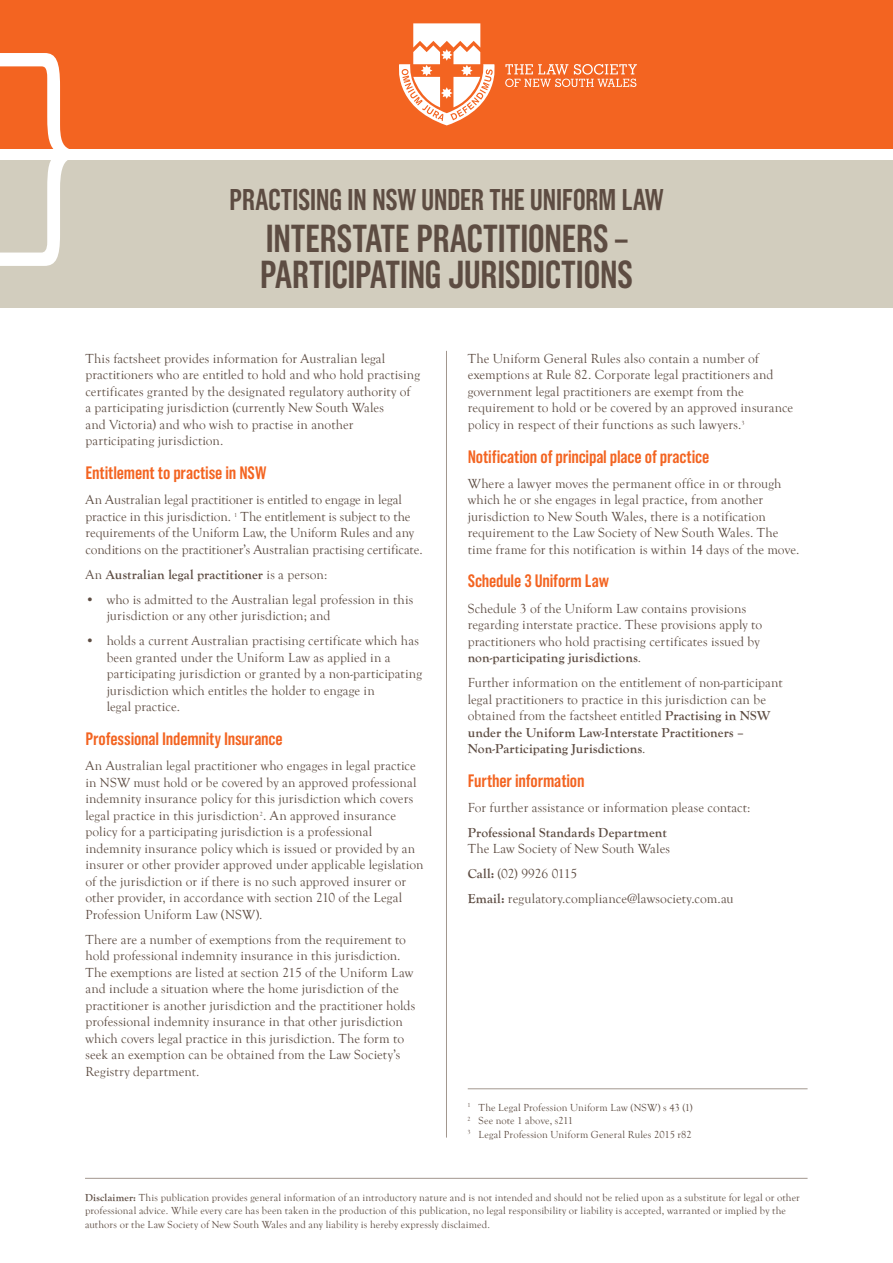
<style>
.page{position:relative;width:893px;height:1263px;background:#fff}
.page>*{position:absolute;margin:0;border:0;box-sizing:border-box;transform-origin:0 0}
.Heading{font:600 39px/36px "Grotzec Head Condensed";letter-spacing:-.02em;color:#5d4c42}
.Heading-2{font:600 30px "Grotzec Head Condensed";letter-spacing:-.02em;color:#5d4c42}
.Subheading{font:600 18px "Grotzec Head Condensed";letter-spacing:-.01em;color:#f36421}
.Copy{font:13.5px/16.5px "Goudy Old Style T";letter-spacing:.005em;color:#5d4c42}
.Bullets{font:13.5px/16.5px "Goudy Old Style T";letter-spacing:.01em;color:#5d4c42}
.Copy-2{font:700 13.5px/16.5px "Goudy Old Style T";letter-spacing:.01em;color:#5d4c42}
.Footnotes{font:10.5px/13.5px "Goudy Old Style T";letter-spacing:.015em;color:#5d4c42}
.s1{font-weight:400}
.s2{font-weight:700}
</style>
<div class="page">
<div style="left:0;top:159px;width:893px;height:149px;background:#d2cdbe"></div>
<div style="left:0;top:0;width:893px;height:149px;background:#f36421"></div>
<svg style="left:0;top:53px;width:69px;height:213px"></svg>
<svg style="left:399px;top:23px;width:238px;height:102px"></svg>
<hr style="left:85px;top:1178px;width:722px;height:1px;background:#a2978e">
<hr style="left:446px;top:351px;width:1px;height:786px;background:#a2978e">
<hr style="left:468px;top:1088px;width:339px;height:1px;background:#a2978e">
<p class="Heading-2" style="left:229px;top:182px;width:436px">PRACTISING IN NSW UNDER THE UNIFORM LAW</p>
<p class="Heading" style="left:260px;top:220px;width:375px">INTERSTATE PRACTITIONERS –<br>PARTICIPATING JURISDICTIONS</p>
<p class="Copy" style="left:85px;top:351px;width:336px">This factsheet provides information for Australian legal practitioners who are entitled to hold and who hold practising certificates granted by the designated regulatory authority of<br>a participating jurisdiction (currently New South Wales<br>and Victoria) and who wish to practise in another participating jurisdiction.</p>
<p class="Subheading" style="left:85px;top:463px;width:182px">Entitlement to practise in NSW</p>
<p class="Copy" style="left:85px;top:492px;width:339px">An Australian legal practitioner is entitled to engage in legal practice in this jurisdiction. <sup>1</sup> The entitlement is subject to the requirements of the Uniform Law, the Uniform Rules and any conditions on the practitioner’s Australian practising certificate.</p>
<p class="Copy-2" style="left:85px;top:566px;width:243px"><span class="s1">An</span> Australian legal practitioner <span class="s1">is a person:</span></p>
<p class="Bullets" style="left:107px;top:591px;width:308px;text-indent:-21px">• who is admitted to the Australian legal profession in this jurisdiction or any other jurisdiction; and</p>
<p class="Bullets" style="left:107px;top:633px;width:317px;text-indent:-21px">• holds a current Australian practising certificate which has been granted under the Uniform Law as applied in a participating jurisdiction or granted by a non-participating jurisdiction which entitles the holder to engage in<br>legal practice.</p>
<p class="Subheading" style="left:85px;top:728px;width:199px">Professional Indemnity Insurance</p>
<p class="Copy" style="left:85px;top:758px;width:340px">An Australian legal practitioner who engages in legal practice in NSW must hold or be covered by an approved professional indemnity insurance policy for this jurisdiction which covers legal practice in this jurisdiction<sup>2</sup>. An approved insurance policy for a participating jurisdiction is a professional indemnity insurance policy which is issued or provided by an insurer or other provider approved under applicable legislation of the jurisdiction or if there is no such approved insurer or other provider, in accordance with section 210 of the Legal Profession Uniform Law (NSW).</p>
<p class="Copy" style="left:85px;top:931px;width:332px">There are a number of exemptions from the requirement to hold professional indemnity insurance in this jurisdiction.<br>The exemptions are listed at section 215 of the Uniform Law and include a situation where the home jurisdiction of the practitioner is another jurisdiction and the practitioner holds professional indemnity insurance in that other jurisdiction which covers legal practice in this jurisdiction. The form to seek an exemption can be obtained from the Law Society’s Registry department.</p>
<p class="Copy" style="left:468px;top:351px;width:327px">The Uniform General Rules also contain a number of exemptions at Rule 82. Corporate legal practitioners and government legal practitioners are exempt from the requirement to hold or be covered by an approved insurance policy in respect of their functions as such lawyers.<sup>3</sup></p>
<p class="Subheading" style="left:468px;top:446px;width:243px">Notification of principal place of practice</p>
<p class="Copy" style="left:468px;top:475px;width:333px">Where a lawyer moves the permanent office in or through which he or she engages in legal practice, from another jurisdiction to New South Wales, there is a notification requirement to the Law Society of New South Wales. The time frame for this notification is within 14 days of the move.</p>
<p class="Subheading" style="left:468px;top:571px;width:143px">Schedule 3 Uniform Law</p>
<p class="Copy" style="left:468px;top:600px;width:296px">Schedule 3 of the Uniform Law contains provisions regarding interstate practice. These provisions apply to practitioners who hold practising certificates issued by <span class="s2">non-participating jurisdictions</span>.</p>
<p class="Copy" style="left:468px;top:675px;width:316px">Further information on the entitlement of non-participant legal practitioners to practice in this jurisdiction can be obtained from the factsheet entitled <span class="s2">Practising in NSW under the Uniform Law-Interstate Practitioners – Non-Participating Jurisdictions</span>.</p>
<p class="Subheading" style="left:468px;top:770px;width:118px">Further information</p>
<p class="Copy" style="left:468px;top:799px;width:284px">For further assistance or information please contact:</p>
<p class="Copy-2" style="left:468px;top:824px;width:204px">Professional Standards Department<br><span class="s1">The Law Society of New South Wales</span></p>
<p class="Copy" style="left:468px;top:866px;width:111px"><span class="s2">Call:</span> (02) 9926 0115</p>
<p class="Copy" style="left:468px;top:891px;width:267px"><span class="s2">Email:</span> regulatory.compliance@lawsociety.com.au</p>
<p class="Footnotes" style="left:467px;top:1100px;width:227px"><sup>1</sup> The Legal Profession Uniform Law (NSW) s 43 (1)</p>
<p class="Footnotes" style="left:467px;top:1114px;width:107px"><sup>2</sup> See note 1 above, s211</p>
<p class="Footnotes" style="left:467px;top:1127px;width:226px"><sup>3</sup> Legal Profession Uniform General Rules 2015 r82</p>
<p class="Footnotes" style="left:85px;top:1191px;width:716px"><span class="s2">Disclaimer:</span> This publication provides general information of an introductory nature and is not intended and should not be relied upon as a substitute for legal or other professional advice. While every care has been taken in the production of this publication, no legal responsibility or liability is accepted, warranted or implied by the authors or the Law Society of New South Wales and any liability is hereby expressly disclaimed.</p>
</div>
